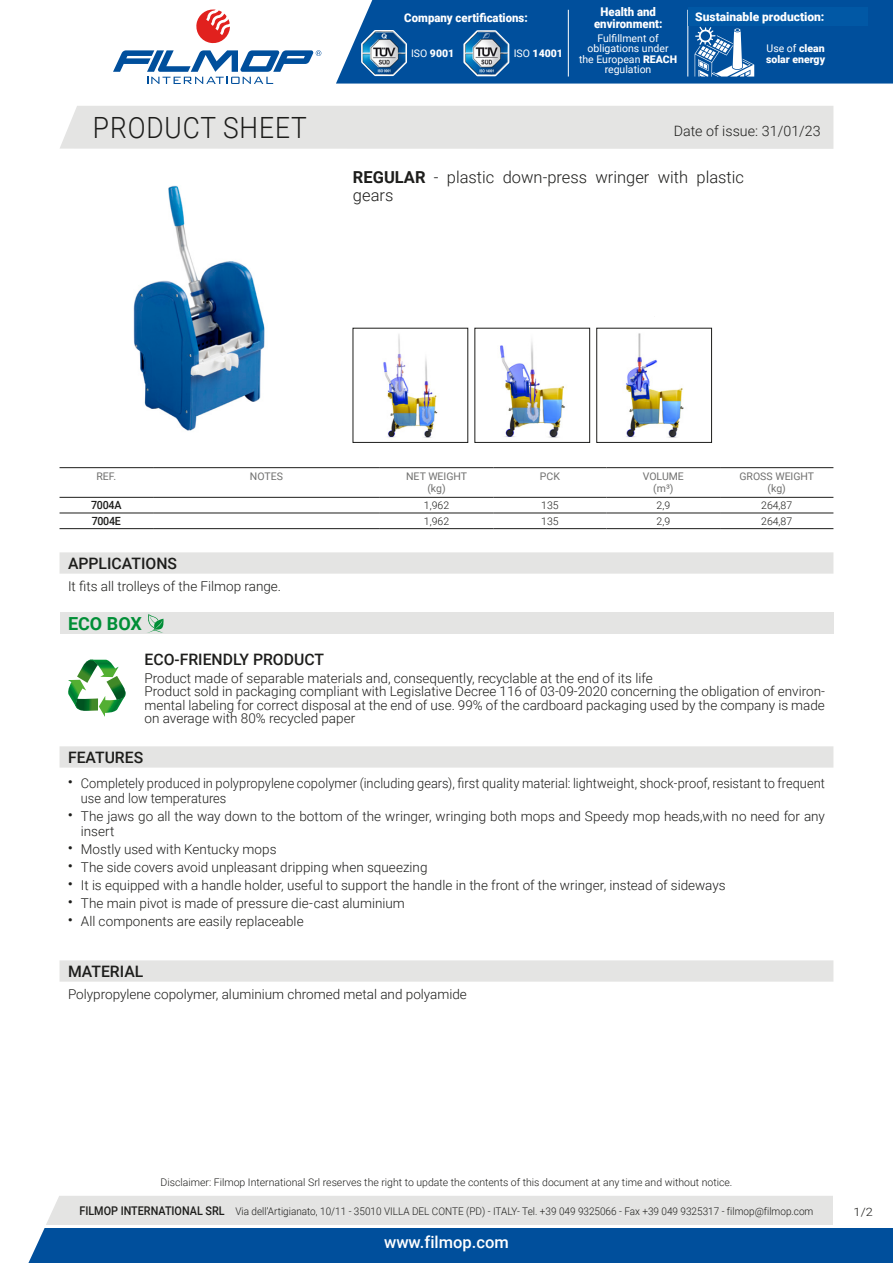
<style>
.page{position:relative;width:893px;height:1263px;background:#fff}
.page>*{position:absolute;margin:0;border:0;box-sizing:border-box;transform-origin:0 0}
.t1{font:300 29.25px "Roboto";letter-spacing:.035em;color:#1d1d1b;scale:.9 1}
.t2{font:700 18px "Roboto";color:#008e36}
.t3{font:300 16.5px/18px "Roboto";color:#1d1d1b}
.t4{font:500 16.5px "Roboto";color:#fff}
.t5{font:500 15.75px "Roboto";color:#1d1d1b}
.t6{font:300 14.25px "Roboto";color:#1d1d1b}
.t7{font:300 13.5px/13.5px "Roboto";color:#1d1d1b}
.t8{font:300 13.5px/15px "Roboto";color:#1d1d1b;scale:.95 1}
.t9{font:900 12px/12px "Roboto";color:#fff;text-align:center;scale:.95 1}
.t10{font:900 12px "Roboto";color:#fff}
.t11{font:300 11.55px "Roboto";color:#1d1d1b;scale:1.11 1}
.t12{font:500 11.25px "Roboto";letter-spacing:-.025em;color:#1d1d1b;scale:.95 1}
.t13{font:300 10.5px "Roboto";color:#1d1d1b}
.t14{font:300 10.5px "Roboto";color:#1d1d1b;scale:.95 1}
.t15{font:10.5px/10.5px "Roboto";color:#fff;text-align:center}
.t16{font:10.5px/12px "Roboto";color:#70706f;text-align:center}
.t17{font:900 10.5px/10.5px "Roboto";color:#fff}
.s1{font-weight:400}
.s2{font-weight:900}
.s3{font-weight:700}
.s4{font-weight:500;font-size:12px}
</style>
<div class="page">
<svg style="left:28px;top:1196px;width:865px;height:67px"></svg>
<div style="left:60px;top:106px;width:773px;height:43px;background:#e4e4e3"></div>
<svg style="left:196px;top:10px;width:34px;height:34px"></svg>
<svg style="left:113px;top:50px;width:208px;height:34px"></svg>
<svg style="left:336px;top:0;width:557px;height:84px;fill:#004f9c"></svg>
<svg style="left:462px;top:28px;width:49px;height:50px"></svg>
<img style="left:465px;top:32px;width:43px;height:43px">
<svg style="left:360px;top:28px;width:48px;height:49px"></svg>
<img style="left:362px;top:31px;width:44px;height:44px">
<hr style="left:568px;top:10px;width:1px;height:67px;background:#fff">
<hr style="left:688px;top:10px;width:1px;height:67px;background:#fff">
<svg style="left:695px;top:27px;width:59px;height:50px"></svg>
<img style="left:133px;top:185px;width:132px;height:246px">
<img style="left:383px;top:334px;width:55px;height:104px">
<img style="left:500px;top:341px;width:65px;height:97px">
<div style="left:475px;top:328px;width:115px;height:115px;border:1px solid #1d1d1b"></div>
<img style="left:626px;top:333px;width:58px;height:105px">
<div style="left:597px;top:328px;width:115px;height:115px;border:1px solid #1d1d1b"></div>
<hr style="left:60px;top:467px;width:93px;height:1px;background:#1d1d1b">
<hr style="left:60px;top:497px;width:93px;height:1px;background:#1d1d1b">
<hr style="left:153px;top:467px;width:227px;height:1px;background:#1d1d1b">
<hr style="left:153px;top:497px;width:227px;height:1px;background:#1d1d1b">
<hr style="left:380px;top:467px;width:113px;height:1px;background:#1d1d1b">
<hr style="left:380px;top:497px;width:113px;height:1px;background:#1d1d1b">
<hr style="left:493px;top:467px;width:114px;height:1px;background:#1d1d1b">
<hr style="left:493px;top:497px;width:114px;height:1px;background:#1d1d1b">
<hr style="left:607px;top:467px;width:113px;height:1px;background:#1d1d1b">
<hr style="left:607px;top:497px;width:113px;height:1px;background:#1d1d1b">
<hr style="left:720px;top:467px;width:113px;height:1px;background:#1d1d1b">
<hr style="left:720px;top:497px;width:113px;height:1px;background:#1d1d1b">
<hr style="left:60px;top:513px;width:93px;height:1px;background:#1d1d1b">
<hr style="left:60px;top:528px;width:93px;height:1px;background:#1d1d1b">
<hr style="left:153px;top:513px;width:227px;height:1px;background:#1d1d1b">
<hr style="left:153px;top:528px;width:227px;height:1px;background:#1d1d1b">
<hr style="left:380px;top:513px;width:113px;height:1px;background:#1d1d1b">
<hr style="left:380px;top:528px;width:113px;height:1px;background:#1d1d1b">
<hr style="left:493px;top:513px;width:114px;height:1px;background:#1d1d1b">
<hr style="left:493px;top:528px;width:114px;height:1px;background:#1d1d1b">
<hr style="left:607px;top:513px;width:113px;height:1px;background:#1d1d1b">
<hr style="left:607px;top:528px;width:113px;height:1px;background:#1d1d1b">
<hr style="left:720px;top:513px;width:113px;height:1px;background:#1d1d1b">
<hr style="left:720px;top:528px;width:113px;height:1px;background:#1d1d1b">
<div style="left:60px;top:552px;width:773px;height:22px;background:#e4e4e3"></div>
<div style="left:60px;top:613px;width:773px;height:21px;background:#e4e4e3"></div>
<svg style="left:147px;top:614px;width:17px;height:19px"></svg>
<svg style="left:68px;top:659px;width:58px;height:58px"></svg>
<div style="left:60px;top:746px;width:773px;height:22px;background:#e4e4e3"></div>
<div style="left:60px;top:960px;width:773px;height:22px;background:#e4e4e3"></div>
<hr style="left:45px;top:1225px;width:848px;height:2px;background:#fff">
<div style="left:833px;top:1196px;width:60px;height:31px;background:#fff"></div>
<div style="left:689px;top:8px;width:178px;height:18px;background:#0158a5"></div>
<p class="t9" style="left:404px;top:11px;width:131px">Company certifications:</p>
<p class="t17" style="left:411px;top:48px;width:45px"><span class="s1">ISO</span> 9001</p>
<p class="t17" style="left:514px;top:48px;width:51px"><span class="s1">ISO</span> 14001</p>
<p class="t9" style="left:594px;top:5px;width:73px">Health and environment:</p>
<p class="t15" style="left:579px;top:32px;width:100px">Fulfillment of obligations under the European <span class="s2">REACH </span>regulation</p>
<p class="t10" style="left:695px;top:9px;width:131px">Sustainable production:</p>
<p class="t9" style="left:713px;top:11px;width:101px">Energy Autonomy:</p>
<p class="t17" style="left:766px;top:43px;width:61px"><span class="s1">Use of</span> clean solar energy</p>
<h1 class="t1" style="left:93px;top:107px;width:239px">PRODUCT SHEET</h1>
<p class="t6" style="left:674px;top:121px;width:148px">Date of issue: 31/01/23</p>
<p class="t3" style="left:353px;top:167px;width:393px"><span class="s3">REGULAR</span> - plastic down-press wringer with plastic gears</p>
<p class="t16" style="left:96px;top:470px;width:21px">REF.</p>
<p class="t16" style="left:250px;top:470px;width:35px">NOTES</p>
<p class="t16" style="left:406px;top:470px;width:63px">NET WEIGHT (kg)</p>
<p class="t16" style="left:540px;top:470px;width:22px">PCK</p>
<p class="t16" style="left:643px;top:470px;width:43px">VOLUME (m³)</p>
<p class="t16" style="left:739px;top:470px;width:76px">GROSS WEIGHT (kg)</p>
<p class="t12" style="left:91px;top:497px;width:33px">7004A</p>
<p class="t13" style="left:424px;top:498px;width:27px">1,962</p>
<p class="t13" style="left:541px;top:498px;width:19px">135</p>
<p class="t13" style="left:656px;top:498px;width:15px">2,9</p>
<p class="t13" style="left:761px;top:498px;width:33px">264,87</p>
<p class="t12" style="left:92px;top:513px;width:32px">7004E</p>
<p class="t13" style="left:424px;top:513px;width:27px">1,962</p>
<p class="t13" style="left:541px;top:513px;width:19px">135</p>
<p class="t13" style="left:656px;top:513px;width:15px">2,9</p>
<p class="t13" style="left:761px;top:513px;width:33px">264,87</p>
<p class="t5" style="left:68px;top:553px;width:110px">APPLICATIONS</p>
<p class="t7" style="left:68px;top:579px;width:215px">It fits all trolleys of the Filmop range.</p>
<h2 class="t2" style="left:68px;top:611px;width:75px">ECO BOX</h2>
<p class="t5" style="left:145px;top:648px;width:181px">ECO-FRIENDLY PRODUCT</p>
<p class="t7" style="left:145px;top:671px;width:682px">Product made of separable materials and, consequently, recyclable at the end of its life<br>Product sold in packaging compliant with Legislative Decree 116 of 03-09-2020 concerning the obligation of environ&shy;mental labeling for correct disposal at the end of use. 99% of the cardboard packaging used by the company is made on average with 80% recycled paper</p>
<p class="t5" style="left:68px;top:747px;width:77px">FEATURES</p>
<p class="t8" style="left:81px;top:775px;width:785px;text-indent:-13px"><sup>•</sup> Completely produced in polypropylene copolymer (including gears), first quality material: lightweight, shock-proof, resistant to frequent use and low temperatures</p>
<p class="t7" style="left:81px;top:808px;width:746px;line-height:15px;text-indent:-13px"><sup>•</sup> The jaws go all the way down to the bottom of the wringer, wringing both mops and Speedy mop heads,with no need for any insert</p>
<p class="t7" style="left:68px;top:842px;width:210px"><sup>•</sup> Mostly used with Kentucky mops</p>
<p class="t7" style="left:68px;top:860px;width:361px"><sup>•</sup> The side covers avoid unpleasant dripping when squeezing</p>
<p class="t7" style="left:68px;top:877px;width:659px"><sup>•</sup> It is equipped with a handle holder, useful to support the handle in the front of the wringer, instead of sideways</p>
<p class="t7" style="left:68px;top:895px;width:338px"><sup>•</sup> The main pivot is made of pressure die-cast aluminium</p>
<p class="t7" style="left:68px;top:913px;width:237px"><sup>•</sup> All components are easily replaceable</p>
<p class="t5" style="left:68px;top:961px;width:77px">MATERIAL</p>
<p class="t7" style="left:68px;top:987px;width:400px">Polypropylene copolymer, aluminium chromed metal and polyamide</p>
<p class="t13" style="left:160px;top:1175px;width:573px">Disclaimer: Filmop International Srl reserves the right to update the contents of this document at any time and without notice.</p>
<p class="t14" style="left:79px;top:1204px;width:774px"><span class="s4">FILMOP INTERNATIONAL SRL</span> Via dell’Artigianato, 10/11 - 35010 VILLA DEL CONTE (PD) - ITALY- Tel. +39 049 9325066 - Fax +39 049 9325317 - filmop@filmop.com</p>
<p class="t4" style="left:384px;top:1230px;width:126px">www.filmop.com</p>
<p class="t11" style="left:854px;top:1204px;width:19px">1/2</p>
</div>
